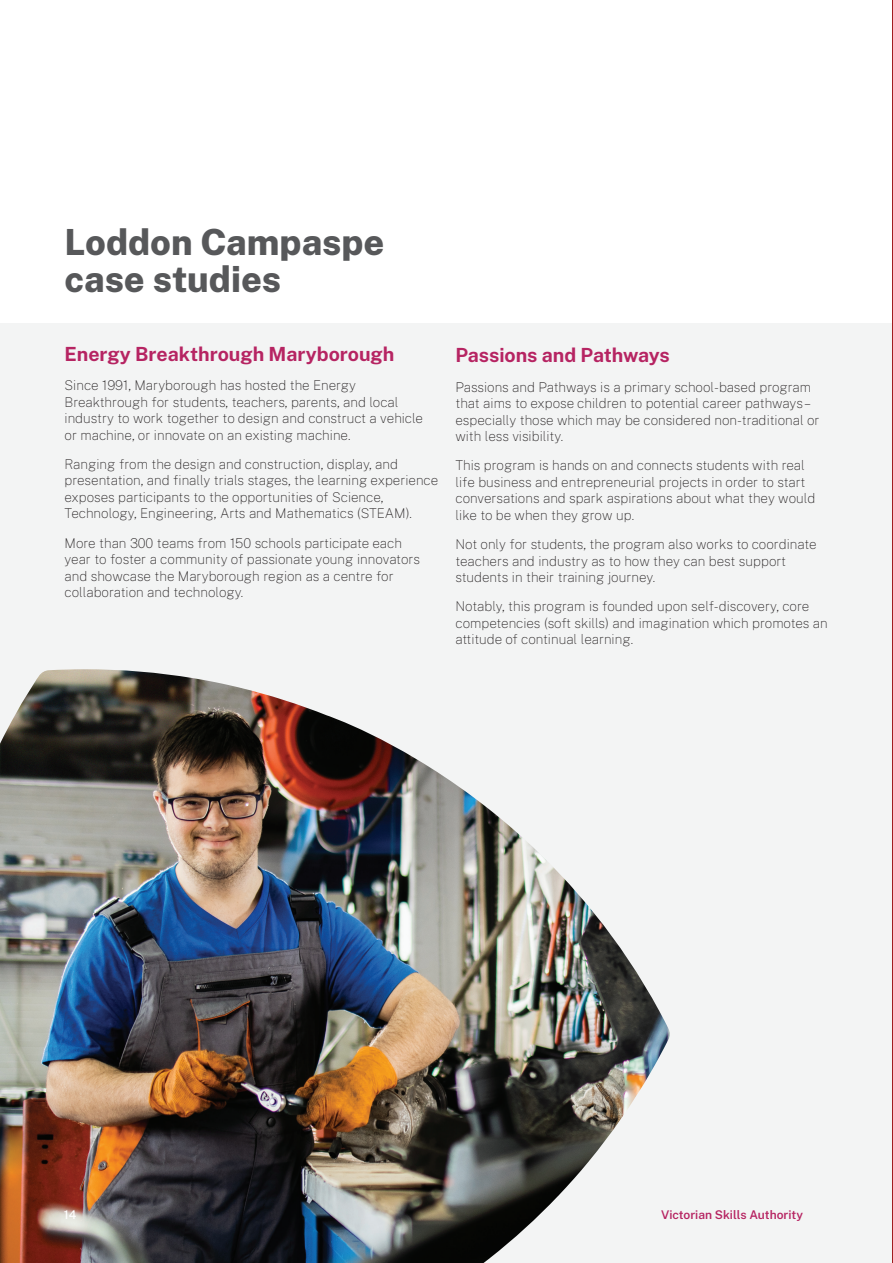
<style>
.page{position:relative;width:893px;height:1263px;background:#fff}
.page>*{position:absolute;margin:0;border:0;box-sizing:border-box;transform-origin:0 0}
.t1{font:800 36px/37.5px "Public Sans";color:#57585a}
.t2{font:700 19.5px "Public Sans";color:#b62462}
.t3{font:100 13.5px/16.5px "Public Sans";color:#231f20}
.t4{font:600 12px "Public Sans";color:#b62462}
.t5{font:500 12px "Public Sans";color:#fff}
</style>
<div class="page">
<div style="left:0;top:323px;width:893px;height:940px;background:#f3f4f4"></div>
<hr style="left:892px;top:0;width:1px;height:1263px;background:#a21d20">
<img style="left:0;top:669px;width:670px;height:594px">
<h1 class="t1" style="left:65px;top:222px;width:321px">Loddon Campaspe case studies</h1>
<h2 class="t2" style="left:65px;top:341px;width:331px">Energy Breakthrough Maryborough</h2>
<p class="t3" style="left:65px;top:377px;width:360px">Since 1991, Maryborough has hosted the Energy Breakthrough for students, teachers, parents, and local industry to work together to design and construct a vehicle or machine, or innovate on an existing machine.</p>
<p class="t3" style="left:65px;top:455px;width:375px">Ranging from the design and construction, display, and presentation, and finally trials stages, the learning experience exposes participants to the opportunities of Science, Technology, Engineering, Arts and Mathematics (STEAM).</p>
<p class="t3" style="left:65px;top:534px;width:357px">More than 300 teams from 150 schools participate each year to foster a community of passionate young innovators and showcase the Maryborough region as a centre for collaboration and technology.</p>
<h2 class="t2" style="left:455px;top:342px;width:216px">Passions and Pathways</h2>
<p class="t3" style="left:455px;top:378px;width:365px">Passions and Pathways is a primary school-based program that aims to expose children to potential career pathways – especially those which may be considered non-traditional or with less visibility.</p>
<p class="t3" style="left:455px;top:457px;width:361px">This program is hands on and connects students with real life business and entrepreneurial projects in order to start conversations and spark aspirations about what they would like to be when they grow up.</p>
<p class="t3" style="left:455px;top:536px;width:363px">Not only for students, the program also works to coordinate teachers and industry as to how they can best support students in their training journey.</p>
<p class="t3" style="left:455px;top:598px;width:374px">Notably, this program is founded upon self-discovery, core competencies (soft skills) and imagination which promotes an attitude of continual learning.</p>
<p class="t5" style="left:64px;top:1207px;width:14px">14</p>
<p class="t4" style="left:661px;top:1207px;width:143px">Victorian Skills Authority</p>
</div>
